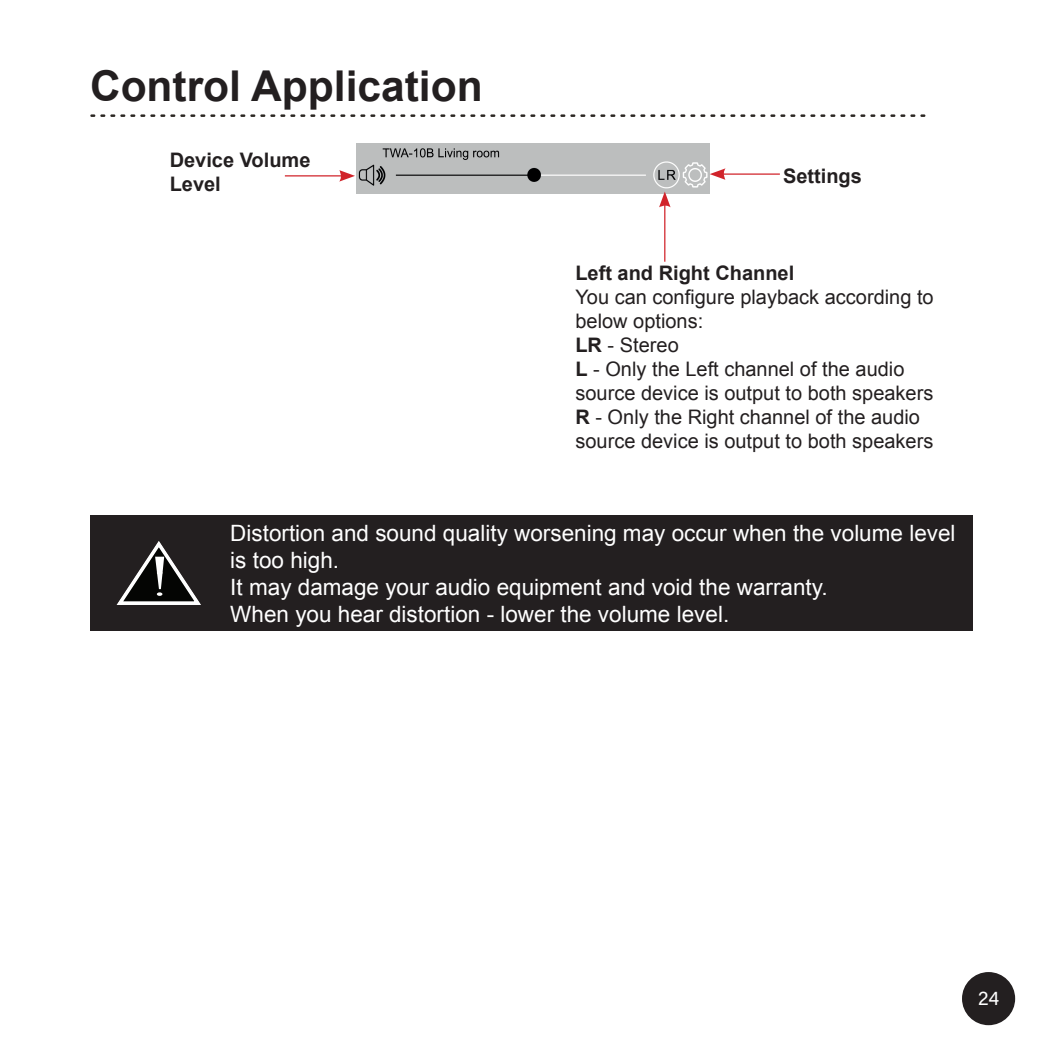
<style>
.page{position:relative;width:1063px;height:1063px;background:#fff}
.page>*{position:absolute;margin:0;border:0;box-sizing:border-box;transform-origin:0 0}
.t1{font:700 42.5px "Arial";color:#231f20}
.t2{font:22.5px/27px "Arial";color:#fff}
.t3{font:20px/24px "Arial";color:#231f20}
.t4{font:700 20px/24px "Arial";color:#231f20}
.t5{font:20px "Acumin Pro";color:#fff}
.s1{font-weight:700}
</style>
<div class="page">
<div style="left:963px;top:973px;width:51px;height:51px;background:#231f20;border-radius:50%"></div>
<div style="left:962px;top:972px;width:53px;height:53px;border:2px solid #231f20;border-radius:50%"></div>
<img style="left:357px;top:143px;width:353px;height:51px">
<hr style="left:285px;top:175px;width:58px;height:2px;background:#d1232a">
<svg style="left:339px;top:170px;width:16px;height:12px"></svg>
<hr style="left:664px;top:203px;width:1px;height:59px;background:#d1232a">
<svg style="left:659px;top:192px;width:12px;height:15px"></svg>
<hr style="left:722px;top:173px;width:58px;height:2px;background:#d1232a">
<svg style="left:710px;top:168px;width:16px;height:12px"></svg>
<div style="left:90px;top:515px;width:883px;height:116px;background:#231f20"></div>
<svg style="left:116px;top:541px;width:85px;height:64px"></svg>
<svg style="left:90px;top:114px;width:835px;height:3px"></svg>
<img style="left:379px;top:143px;width:193px;height:20px">
<h1 class="t1" style="left:90px;top:58px;width:394px">Control Application</h1>
<p class="t4" style="left:170px;top:149px;width:142px">Device Volume<br>Level</p>
<p class="t4" style="left:783px;top:164px;width:80px">Settings</p>
<p class="t4" style="left:575px;top:262px;width:220px">Left and Right Channel</p>
<p class="t3" style="left:575px;top:285px;width:360px">You can configure playback according to below options:<br><span class="s1">LR</span> - Stereo<br><span class="s1">L</span> - Only the Left channel of the audio source device is output to both speakers<br><span class="s1">R</span> - Only the Right channel of the audio source device is output to both speakers</p>
<p class="t2" style="left:230px;top:519px;width:727px">Distortion and sound quality worsening may occur when the volume level is too high.<br>It may damage your audio equipment and void the warranty.<br>When you hear distortion - lower the volume level.</p>
<p class="t5" style="left:978px;top:984px;width:23px">24</p>
</div>
